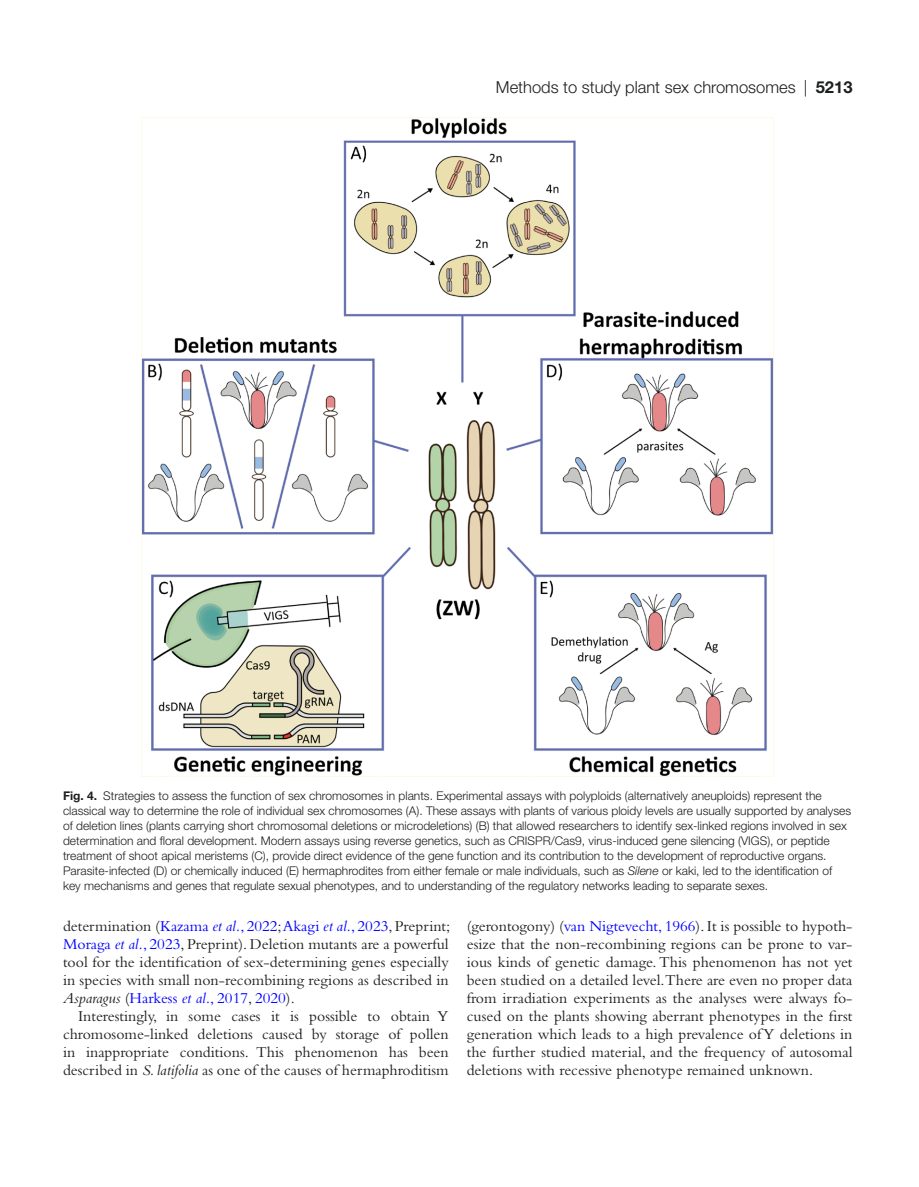
<style>
.page{position:relative;width:919px;height:1187px;background:#fff}
.page>*{position:absolute;margin:0;border:0;box-sizing:border-box;transform-origin:0 0}
.t1{font:300 16.5px "Helvetica Neue LT Std";color:#1d1e1f}
.t2{font:15.75px/18px "Bembo Std";color:#1d1e1f;text-align:justify}
.t3{font:300 12px/15px "Helvetica Neue LT Std";color:#1d1e1f}
.s1{font-weight:700}
.s2{font-style:italic}
.s3{color:#00f}
.s4{font-style:italic;color:#00f}
</style>
<div class="page">
<img style="left:142px;top:117px;width:631px;height:659px">
<p class="t1" style="left:496px;top:77px;width:358px">Methods to study plant sex chromosomes | <span class="s1">5213</span></p>
<p class="t3" style="left:63px;top:788px;width:789px"><span class="s1">Fig. 4.</span> Strategies to assess the function of sex chromosomes in plants. Experimental assays with polyploids (alternatively aneuploids) represent the classical way to determine the role of individual sex chromosomes (A). These assays with plants of various ploidy levels are usually supported by analyses of deletion lines (plants carrying short chromosomal deletions or microdeletions) (B) that allowed researchers to identify sex-linked regions involved in sex determination and floral development. Modern assays using reverse genetics, such as CRISPR/Cas9, virus-induced gene silencing (VIGS), or peptide treatment of shoot apical meristems (C), provide direct evidence of the gene function and its contribution to the development of reproductive organs.<br>Parasite-infected (D) or chemically induced (E) hermaphrodites from either female or male individuals, such as <span class="s2">Silene</span> or kaki, led to the identification of key mechanisms and genes that regulate sexual phenotypes, and to understanding of the regulatory networks leading to separate sexes.</p>
<p class="t2" style="left:63px;top:916px;width:389px">determination (<span class="s3">Kazama</span> <span class="s4">et al.</span><span class="s3">, 2022</span>; <span class="s3">Akagi</span> <span class="s4">et al.</span><span class="s3">, 2023</span>, Preprint; <span class="s3">Moraga</span> <span class="s4">et al.</span><span class="s3">, 2023</span>, Preprint). Deletion mutants are a powerful tool for the identification of sex-determining genes especially in species with small non-recombining regions as described in <span class="s2">Asparagus</span> (<span class="s3">Harkess</span> <span class="s4">et al.</span><span class="s3">, 2017</span>, <span class="s3">2020</span>).</p>
<p class="t2" style="left:63px;top:1006px;width:387px;text-indent:15px">Interestingly, in some cases it is possible to obtain Y chromosome-linked deletions caused by storage of pollen in inappropriate conditions. This phenomenon has been described in <span class="s2">S. latifolia</span> as one of the causes of hermaphroditism</p>
<p class="t2" style="left:466px;top:916px;width:387px">(gerontogony) (<span class="s3">van Nigtevecht, 1966</span>). It is possible to hypoth&shy;esize that the non-recombining regions can be prone to var&shy;ious kinds of genetic damage. This phenomenon has not yet been studied on a detailed level.There are even no proper data from irradiation experiments as the analyses were always fo&shy;cused on the plants showing aberrant phenotypes in the first generation which leads to a high prevalence of Y deletions in the further studied material, and the frequency of autosomal deletions with recessive phenotype remained unknown.</p>
</div>
